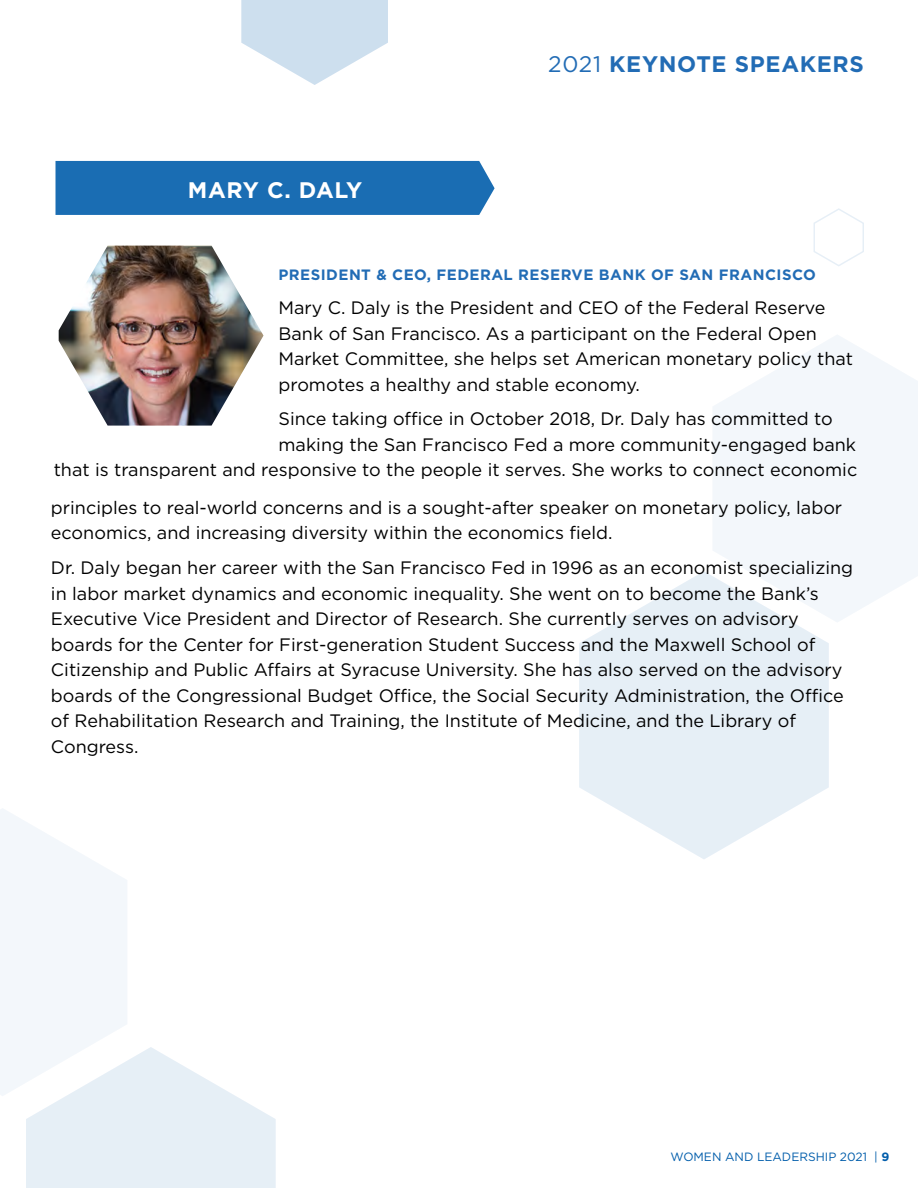
<style>
.page{position:relative;width:918px;height:1188px;background:#fff}
.page>*{position:absolute;margin:0;border:0;box-sizing:border-box;transform-origin:0 0}
.t1{font:700 22.5px "Gotham";letter-spacing:.03em;color:#226cb5}
.t2{font:700 22.5px "Gotham";letter-spacing:.015em;color:#fff}
.t3{font:18px/25.5px "Gotham";color:#000}
.t4{font:700 15px "Gotham";letter-spacing:.03em;color:#226cb5}
.t5{font:12px "Gotham";color:#015dab}
.s1{font-weight:400}
.s2{font-weight:700}
</style>
<div class="page">
<svg style="left:713px;top:335px;width:205px;height:287px;fill:#f3f7fb"></svg>
<svg style="left:579px;top:571px;width:250px;height:288px;fill:#e6eff6"></svg>
<svg style="left:241px;top:0;width:147px;height:85px"></svg>
<svg style="left:813px;top:208px;width:51px;height:58px"></svg>
<div style="left:56px;top:161px;width:439px;height:54px;background:#1a6db3"></div>
<img style="left:59px;top:246px;width:205px;height:180px">
<svg style="left:0;top:809px;width:276px;height:379px"></svg>
<p class="t2" style="left:188px;top:175px;width:176px">MARY C. DALY</p>
<p class="t1" style="left:548px;top:49px;width:317px"><span class="s1">2021</span> KEYNOTE SPEAKERS</p>
<p class="t4" style="left:279px;top:264px;width:539px">PRESIDENT &amp; CEO, FEDERAL RESERVE BANK OF SAN FRANCISCO</p>
<p class="t3" style="left:279px;top:295px;width:576px">Mary C. Daly is the President and CEO of the Federal Reserve Bank of San Francisco. As a participant on the Federal Open Market Committee, she helps set American monetary policy that promotes a healthy and stable economy.</p>
<p class="t3" style="left:279px;top:406px;width:556px">Since taking ofce in October 2018, Dr. Daly has committed to</p>
<p class="t3" style="left:54px;top:431px;width:805px;text-align:right">making the San Francisco Fed a more community-engaged bank<br>that is transparent and responsive to the people it serves. She works to connect economic</p>
<p class="t3" style="left:51px;top:494px;width:793px">principles to real-world concerns and is a sought-after speaker on monetary policy, labor economics, and increasing diversity within the economics feld.</p>
<p class="t3" style="left:51px;top:554px;width:804px">Dr. Daly began her career with the San Francisco Fed in 1996 as an economist specializing in labor market dynamics and economic inequality. She went on to become the Bank’s Executive Vice President and Director of Research. She currently serves on advisory boards for the Center for First-generation Student Success and the Maxwell School of Citizenship and Public Afairs at Syracuse University. She has also served on the advisory boards of the Congressional Budget Ofce, the Social Security Administration, the Ofce of Rehabilitation Research and Training, the Institute of Medicine, and the Library of Congress.</p>
<p class="t5" style="left:671px;top:1149px;width:220px">WOMEN AND LEADERSHIP 2021 | <span class="s2">9</span></p>
</div>
